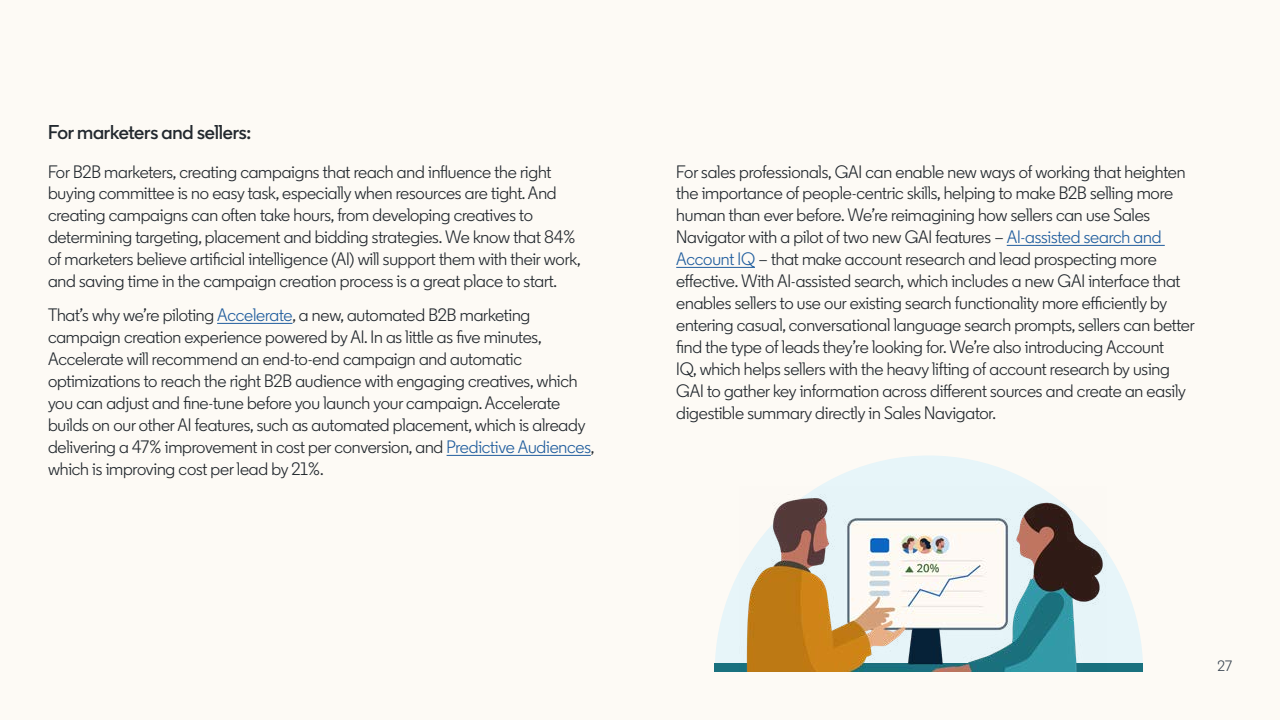
<style>
.page{position:relative;width:1280px;height:720px;background:#fdfaf5}
.page>*{position:absolute;margin:0;border:0;box-sizing:border-box;transform-origin:0 0}
.t1{font:600 20px "Community";letter-spacing:-.01em;color:#23292f}
.t2{font:18px/22px "Community";letter-spacing:-.01em;color:#23292f}
.t3{font:15px "Community";color:#38434f}
.s1{color:#215e9e}
</style>
<div class="page">
<hr style="left:217px;top:323px;width:75px;height:1px;background:#215e9e">
<hr style="left:447px;top:455px;width:144px;height:1px;background:#215e9e">
<hr style="left:1007px;top:245px;width:158px;height:1px;background:#215e9e">
<hr style="left:676px;top:267px;width:79px;height:1px;background:#215e9e">
<svg style="left:715px;top:456px;width:428px;height:208px"></svg>
<div style="left:715px;top:664px;width:428px;height:8px;background:#19717f"></div>
<img style="left:740px;top:486px;width:367px;height:186px">
<p class="t1" style="left:48px;top:120px;width:205px">For marketers and sellers:</p>
<p class="t2" style="left:48px;top:160px;width:534px">For B2B marketers, creating campaigns that reach and influence the right buying committee is no easy task, especially when resources are tight. And creating campaigns can often take hours, from developing creatives to determining targeting, placement and bidding strategies. We know that 84% of marketers believe artificial intelligence (AI) will support them with their work, and saving time in the campaign creation process is a great place to start.</p>
<p class="t2" style="left:48px;top:304px;width:548px">That’s why we’re piloting <span class="s1">Accelerate</span>, a new, automated B2B marketing campaign creation experience powered by AI. In as little as five minutes, Accelerate will recommend an end-to-end campaign and automatic optimizations to reach the right B2B audience with engaging creatives, which you can adjust and fine-tune before you launch your campaign. Accelerate builds on our other AI features, such as automated placement, which is already delivering a 47% improvement in cost per conversion, and <span class="s1">Predictive Audiences</span>, which is improving cost per lead by 21%.</p>
<p class="t2" style="left:676px;top:160px;width:520px">For sales professionals, GAI can enable new ways of working that heighten the importance of people-centric skills, helping to make B2B selling more human than ever before. We’re reimagining how sellers can use Sales Navigator with a pilot of two new GAI features – <span class="s1">AI-assisted search and Account IQ</span> – that make account research and lead prospecting more effective. With AI-assisted search, which includes a new GAI interface that enables sellers to use our existing search functionality more efficiently by entering casual, conversational language search prompts, sellers can better find the type of leads they’re looking for. We’re also introducing Account<br>IQ, which helps sellers with the heavy lifting of account research by using GAI to gather key information across different sources and create an easily digestible summary directly in Sales Navigator.</p>
<p class="t3" style="left:1217px;top:657px;width:16px">27</p>
</div>
